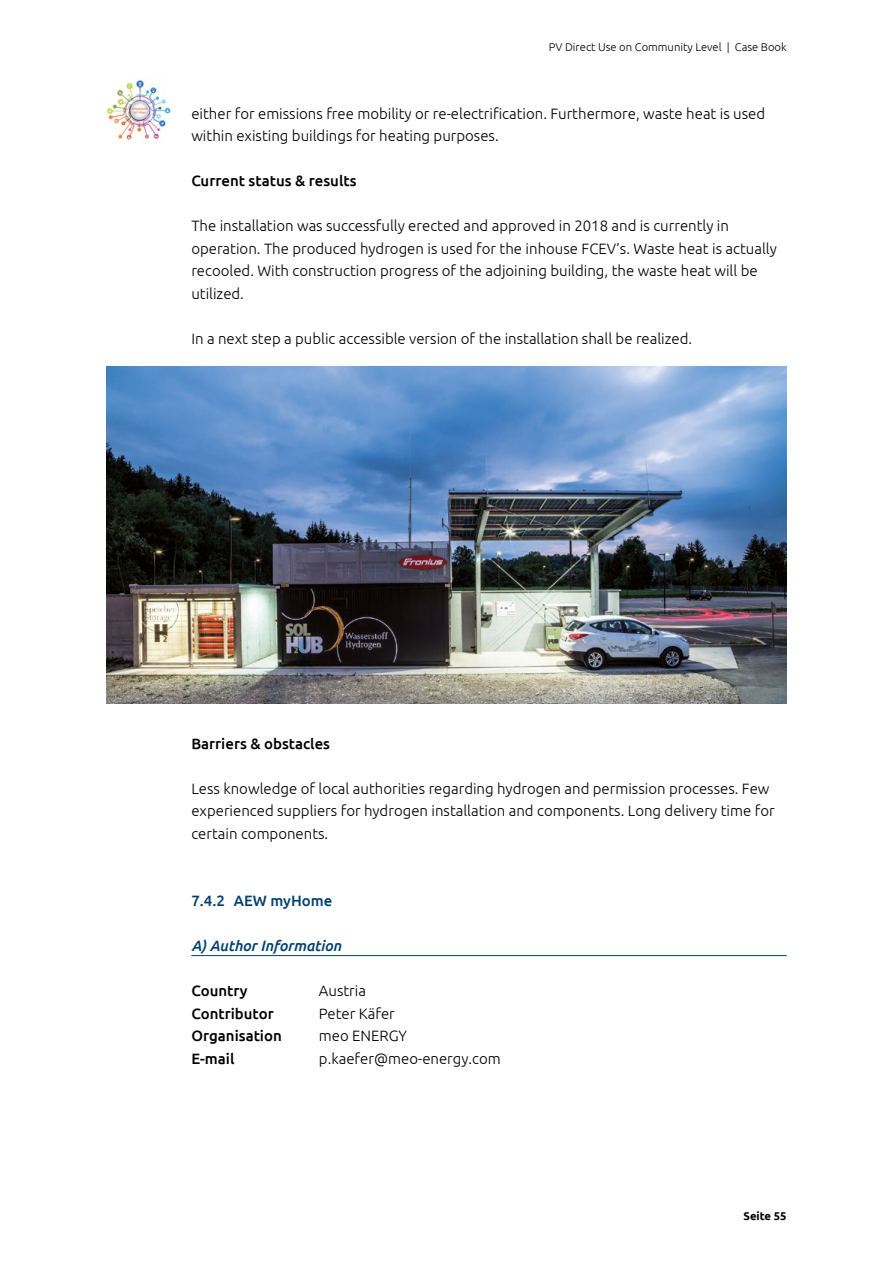
<style>
.page{position:relative;width:893px;height:1263px;background:#fff}
.page>*{position:absolute;margin:0;border:0;box-sizing:border-box;transform-origin:0 0}
.t1{font:300 15px/22.5px "Ubuntu";color:#000}
.t2{font:500 15px "Ubuntu";color:#000}
.t3{font:italic 500 15px "Ubuntu";color:#004170}
.t4{font:500 15px "Ubuntu";color:#004170}
.t5{font:300 11.25px "Ubuntu";color:#000}
.t6{font:700 11.25px "Ubuntu";color:#000}
</style>
<div class="page">
<img style="left:106px;top:80px;width:65px;height:61px">
<hr style="left:191px;top:955px;width:596px;height:1px;background:#004170">
<img style="left:106px;top:366px;width:681px;height:338px">
<p class="t5" style="left:549px;top:40px;width:239px">PV Direct Use on Community Level | Case Book</p>
<p class="t1" style="left:191px;top:102px;width:575px">either for emissions free mobility or re-electrification. Furthermore, waste heat is used within existing buildings for heating purposes.</p>
<p class="t2" style="left:191px;top:171px;width:167px">Current status &amp; results</p>
<p class="t1" style="left:191px;top:214px;width:587px">The installation was successfully erected and approved in 2018 and is currently in operation. The produced hydrogen is used for the inhouse FCEV’s. Waste heat is actually recooled. With construction progress of the adjoining building, the waste heat will be utilized.</p>
<p class="t1" style="left:191px;top:327px;width:502px">In a next step a public accessible version of the installation shall be realized.</p>
<p class="t2" style="left:191px;top:734px;width:140px">Barriers &amp; obstacles</p>
<p class="t1" style="left:191px;top:777px;width:585px">Less knowledge of local authorities regarding hydrogen and permission processes. Few experienced suppliers for hydrogen installation and components. Long delivery time for certain components.</p>
<p class="t4" style="left:191px;top:891px;width:142px">7.4.2 AEW myHome</p>
<p class="t3" style="left:191px;top:937px;width:152px">A) Author Information</p>
<p class="t2" style="left:191px;top:981px;width:58px">Country</p>
<p class="t1" style="left:319px;top:979px;width:49px">Austria</p>
<p class="t2" style="left:191px;top:1004px;width:84px">Contributor</p>
<p class="t1" style="left:319px;top:1002px;width:77px">Peter Käfer</p>
<p class="t2" style="left:191px;top:1026px;width:92px">Organisation</p>
<p class="t1" style="left:319px;top:1024px;width:90px">meo ENERGY</p>
<p class="t2" style="left:191px;top:1049px;width:45px">E-mail</p>
<p class="t1" style="left:319px;top:1047px;width:183px">p.kaefer@meo-energy.com</p>
<p class="t6" style="left:743px;top:1209px;width:45px">Seite 55</p>
</div>
